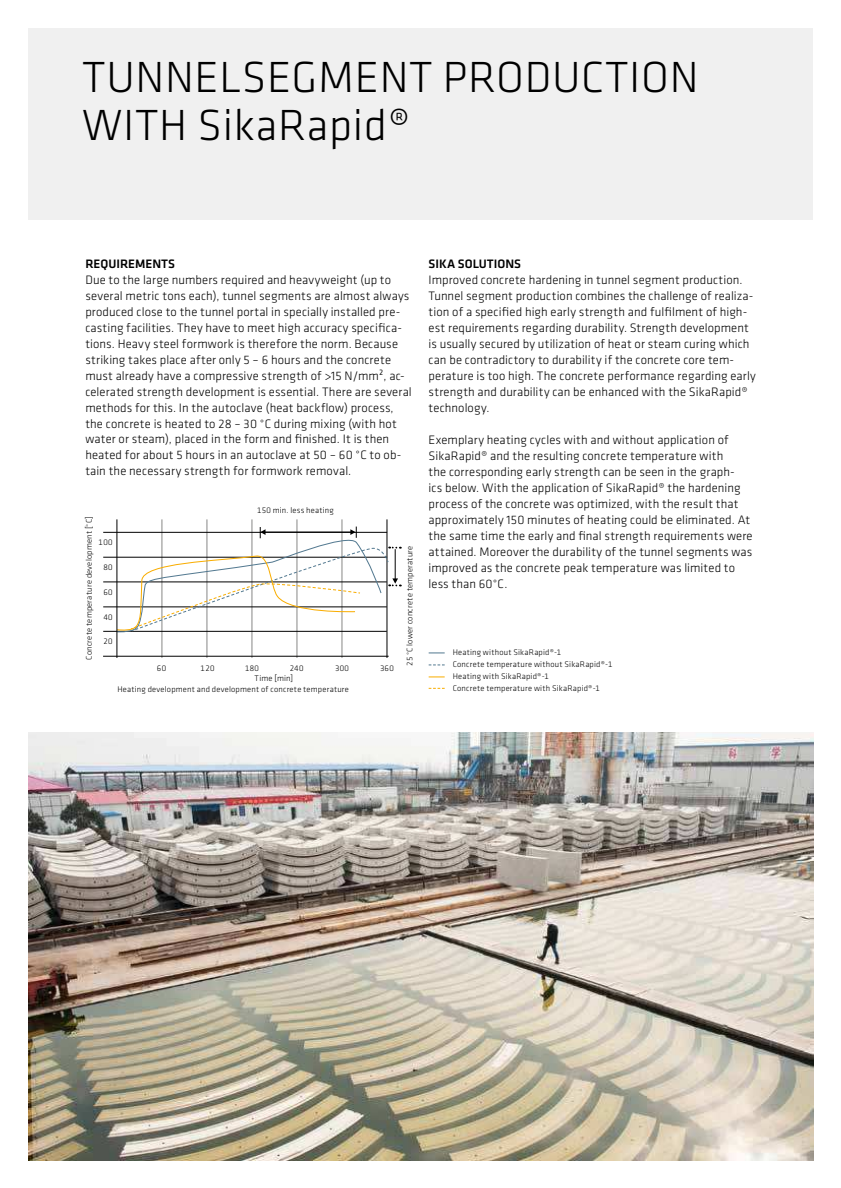
<style>
.page{position:relative;width:841px;height:1188px;background:#fff}
.page>*{position:absolute;margin:0;border:0;box-sizing:border-box;transform-origin:0 0}
.t1{font:300 45.15px/48px "Klavika";letter-spacing:.015em;color:#000}
.t2{font:300 12.75px/16px "Klavika";letter-spacing:.01em;color:#000}
.t3{font:500 12.75px "Klavika";color:#000}
.t4{font:300 8.4px/12px "Klavika";letter-spacing:.025em;color:#000}
</style>
<div class="page">
<div style="left:28px;top:28px;width:784px;height:192px;background:#ededed"></div>
<img style="left:28px;top:732px;width:784px;height:428px">
<svg style="left:428px;top:676px;width:16px;height:1px"></svg>
<svg style="left:428px;top:652px;width:16px;height:1px"></svg>
<svg style="left:428px;top:688px;width:16px;height:1px"></svg>
<svg style="left:428px;top:664px;width:16px;height:1px"></svg>
<hr style="left:386px;top:519px;width:1px;height:139px;background:#000">
<hr style="left:341px;top:519px;width:1px;height:139px;background:#878786">
<hr style="left:296px;top:519px;width:1px;height:139px;background:#878786">
<hr style="left:161px;top:519px;width:1px;height:139px;background:#878786">
<hr style="left:206px;top:519px;width:1px;height:139px;background:#878786">
<hr style="left:251px;top:519px;width:1px;height:139px;background:#878786">
<hr style="left:103px;top:532px;width:284px;height:1px;background:#000">
<hr style="left:103px;top:582px;width:283px;height:1px;background:#000">
<hr style="left:103px;top:557px;width:284px;height:1px;background:#000">
<hr style="left:103px;top:631px;width:283px;height:1px;background:#000">
<hr style="left:103px;top:607px;width:283px;height:1px;background:#000">
<svg style="left:116px;top:527px;width:284px;height:106px"></svg>
<hr style="left:103px;top:656px;width:285px;height:1px;background:#000">
<hr style="left:117px;top:519px;width:1px;height:139px;background:#000">
<h1 class="t1" style="left:82px;top:54px;width:617px">TUNNELSEGMENT PRODUCTION<br>WITH SikaRapid®</h1>
<p class="t3" style="left:85px;top:258px;width:91px">REQUIREMENTS</p>
<p class="t2" style="left:85px;top:272px;width:328px">Due to the large numbers required and heavyweight (up to several metric tons each), tunnel segments are almost always produced close to the tunnel portal in specially installed pre&shy;casting facilities. They have to meet high accuracy speciica&shy;tions. Heavy steel formwork is therefore the norm. Because striking takes place after only 5 – 6 hours and the concrete must already have a compressive strength of &gt;15 N/mm², ac&shy;celerated strength development is essential. There are several methods for this. In the autoclave (heat backlow) process, the concrete is heated to 28 – 30 °C during mixing (with hot water or steam), placed in the form and inished. It is then heated for about 5 hours in an autoclave at 50 – 60 °C to ob&shy;tain the necessary strength for formwork removal.</p>
<p class="t4" style="left:83px;top:660px;width:145px;rotate:-90deg">Concrete temperature development [°C]</p>
<p class="t4" style="left:99px;top:537px;width:16px">100</p>
<p class="t4" style="left:103px;top:562px;width:11px">80</p>
<p class="t4" style="left:103px;top:586px;width:11px">60</p>
<p class="t4" style="left:103px;top:611px;width:11px">40</p>
<p class="t4" style="left:103px;top:636px;width:11px">20</p>
<p class="t4" style="left:257px;top:505px;width:78px">150 min. less heating</p>
<p class="t4" style="left:157px;top:662px;width:11px">60</p>
<p class="t4" style="left:200px;top:662px;width:15px">120</p>
<p class="t4" style="left:245px;top:662px;width:15px">180</p>
<p class="t4" style="left:290px;top:662px;width:15px">240</p>
<p class="t4" style="left:335px;top:662px;width:15px">300</p>
<p class="t4" style="left:380px;top:662px;width:15px">360</p>
<p class="t4" style="left:117px;top:673px;width:233px;line-height:10.5px;text-indent:137px">Time [min]<br>Heating development and development of concrete temperature</p>
<p class="t4" style="left:404px;top:666px;width:122px;rotate:-90deg">25 °C lower concrete temperature</p>
<p class="t3" style="left:428px;top:258px;width:94px">SIKA SOLUTIONS</p>
<p class="t2" style="left:428px;top:272px;width:328px">Improved concrete hardening in tunnel segment production.<br>Tunnel segment production combines the challenge of realiza&shy;tion of a speciied high early strength and fulilment of high&shy;est requirements regarding durability. Strength development is usually secured by utilization of heat or steam curing which can be contradictory to durability if the concrete core tem&shy;perature is too high. The concrete performance regarding early strength and durability can be enhanced with the SikaRapid® technology.</p>
<p class="t2" style="left:428px;top:432px;width:325px">Exemplary heating cycles with and without application of SikaRapid® and the resulting concrete temperature with<br>the corresponding early strength can be seen in the graph-<br>ics below. With the application of SikaRapid® the hardening process of the concrete was optimized, with the result that approximately 150 minutes of heating could be eliminated. At the same time the early and inal strength requirements were attained. Moreover the durability of the tunnel segments was improved as the concrete peak temperature was limited to less than 60°C.</p>
<p class="t4" style="left:452px;top:646px;width:161px">Heating without SikaRapid®-1<br>Concrete temperature without SikaRapid®-1<br>Heating with SikaRapid®-1<br>Concrete temperature with SikaRapid®-1</p>
</div>
